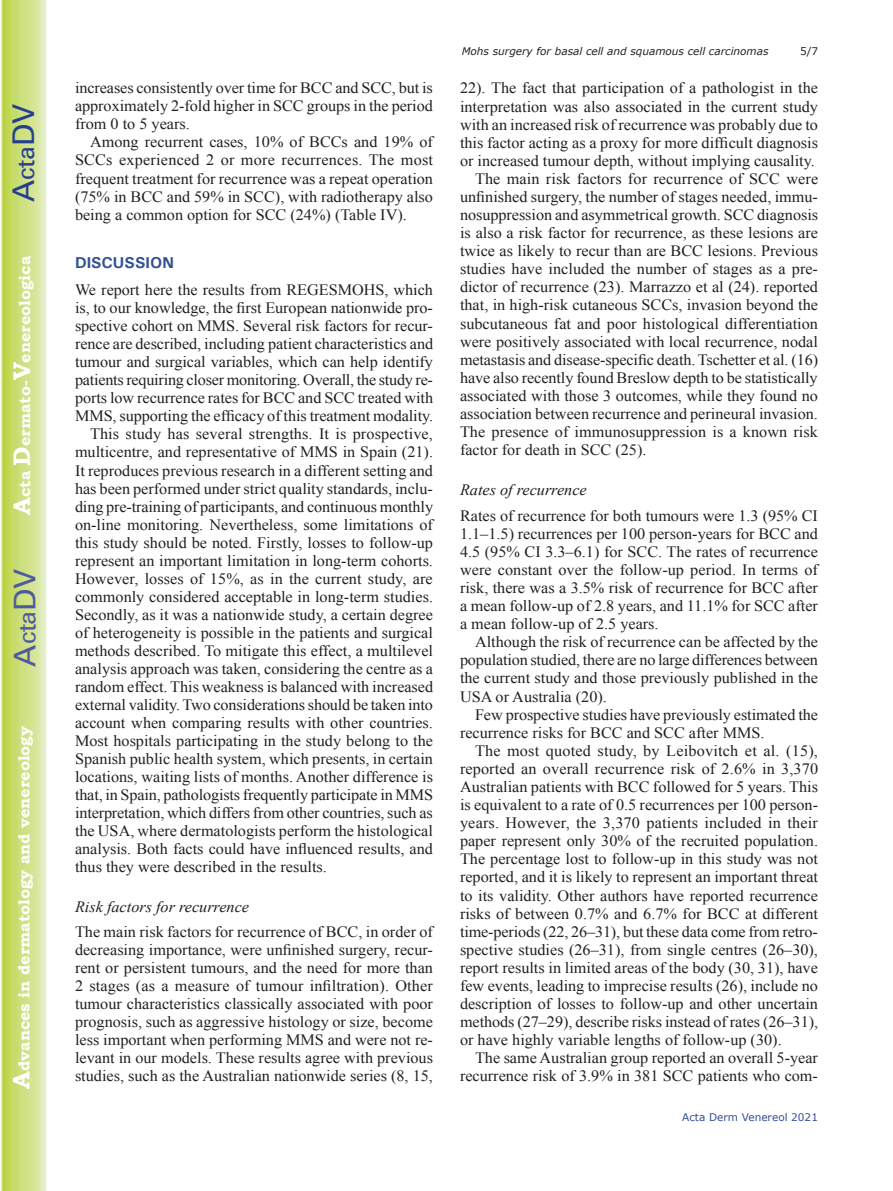
<style>
.page{position:relative;width:893px;height:1191px;background:#fff}
.page>*{position:absolute;margin:0;border:0;box-sizing:border-box;transform-origin:0 0}
.t1{font:30px "Univers";color:#4d5a9e}
.t2{font:30px "Univers";color:#253f8e}
.t3{font:15.75px/18.1px "Times New Roman";color:#231f20;text-align:justify}
.t4{font:700 15.75px "Bookman Old Style";color:#fff}
.t5{font:italic 15.75px "Times New Roman";color:#231f20}
.t6{font:700 15.75px "Univers";color:#324f95}
.t7{font:italic 10.5px "Verdana";color:#231f20}
.t8{font:10.5px "Verdana";color:#324f95}
.t9{font:10.5px "Verdana";color:#231f20}
.s1{font-size:24px}
</style>
<div class="page">
<svg style="left:1px;top:0;width:45px;height:1191px;background:#cfe084"></svg>
<h1 class="t2" style="left:6px;top:202px;width:100px;rotate:-90deg">A<span class="s1">cta</span>DV</h1>
<p class="t4" style="left:15px;top:515px;width:260px;rotate:-90deg"><span class="s1">A</span>cta <span class="s1">D</span>ermato-<span class="s1">V</span>enereologica</p>
<h1 class="t1" style="left:7px;top:666px;width:100px;rotate:-90deg">A<span class="s1">cta</span>DV</h1>
<p class="t4" style="left:15px;top:1088px;width:364px;rotate:-90deg"><span class="s1">A</span>dvances in dermatology and venereology</p>
<p class="t3" style="left:75px;top:79px;width:359px">increases consistently over time for BCC and SCC, but is approximately 2-fold higher in SCC groups in the period from 0 to 5 years.</p>
<p class="t3" style="left:75px;top:133px;width:360px;text-indent:15px">Among recurrent cases, 10% of BCCs and 19% of SCCs experienced 2 or more recurrences. The most frequent treatment for recurrence was a repeat operation (75% in BCC and 59% in SCC), with radiotherapy also being a common option for SCC (24%) (Table IV).</p>
<p class="t6" style="left:75px;top:253px;width:100px">DISCUSSION</p>
<p class="t3" style="left:75px;top:281px;width:359px">We report here the results from REGESMOHS, which</p>
<p class="t3" style="left:75px;top:299px;width:359px">is, to our knowledge, the first European nationwide pro-</p>
<p class="t3" style="left:75px;top:317px;width:359px">spective cohort on MMS. Several risk factors for recur-</p>
<p class="t3" style="left:75px;top:335px;width:360px">rence are described, including patient characteristics and</p>
<p class="t3" style="left:75px;top:353px;width:359px">tumour and surgical variables, which can help identify</p>
<p class="t3" style="left:75px;top:371px;width:359px">patients requiring closer monitoring. Overall, the study re-</p>
<p class="t3" style="left:75px;top:389px;width:360px">ports low recurrence rates for BCC and SCC treated with</p>
<p class="t3" style="left:75px;top:407px;width:360px">MMS, supporting the efficacy of this treatment modality.</p>
<p class="t3" style="left:90px;top:425px;width:344px">This study has several strengths. It is prospective,</p>
<p class="t3" style="left:75px;top:443px;width:360px">multicentre, and representative of MMS in Spain (21).</p>
<p class="t3" style="left:75px;top:461px;width:359px">It reproduces previous research in a different setting and</p>
<p class="t3" style="left:75px;top:479px;width:359px">has been performed under strict quality standards, inclu-</p>
<p class="t3" style="left:75px;top:497px;width:360px">ding pre-training of participants, and continuous monthly</p>
<p class="t3" style="left:75px;top:515px;width:360px">on-line monitoring. Nevertheless, some limitations of</p>
<p class="t3" style="left:75px;top:533px;width:359px">this study should be noted. Firstly, losses to follow-up</p>
<p class="t3" style="left:75px;top:551px;width:359px">represent an important limitation in long-term cohorts.</p>
<p class="t3" style="left:75px;top:569px;width:359px">However, losses of 15%, as in the current study, are</p>
<p class="t3" style="left:75px;top:587px;width:360px">commonly considered acceptable in long-term studies.</p>
<p class="t3" style="left:75px;top:605px;width:360px">Secondly, as it was a nationwide study, a certain degree</p>
<p class="t3" style="left:75px;top:623px;width:359px">of heterogeneity is possible in the patients and surgical</p>
<p class="t3" style="left:75px;top:641px;width:360px">methods described. To mitigate this effect, a multilevel</p>
<p class="t3" style="left:75px;top:659px;width:359px">analysis approach was taken, considering the centre as a</p>
<p class="t3" style="left:75px;top:677px;width:360px">random effect. This weakness is balanced with increased</p>
<p class="t3" style="left:75px;top:695px;width:359px">external validity. Two considerations should be taken into</p>
<p class="t3" style="left:75px;top:713px;width:359px">account when comparing results with other countries.</p>
<p class="t3" style="left:75px;top:731px;width:359px">Most hospitals participating in the study belong to the</p>
<p class="t3" style="left:75px;top:749px;width:359px">Spanish public health system, which presents, in certain</p>
<p class="t3" style="left:75px;top:767px;width:360px">locations, waiting lists of months. Another difference is</p>
<p class="t3" style="left:75px;top:785px;width:360px">that, in Spain, pathologists frequently participate in MMS</p>
<p class="t3" style="left:75px;top:803px;width:359px">interpretation, which differs from other countries, such as</p>
<p class="t3" style="left:75px;top:821px;width:359px">the USA, where dermatologists perform the histological</p>
<p class="t3" style="left:75px;top:839px;width:359px">analysis. Both facts could have influenced results, and</p>
<p class="t3" style="left:75px;top:857px;width:253px">thus they were described in the results.</p>
<p class="t5" style="left:75px;top:895px;width:176px">Risk factors for recurrence</p>
<p class="t3" style="left:75px;top:922px;width:360px">The main risk factors for recurrence of BCC, in order of decreasing importance, were unfinished surgery, recur&shy;rent or persistent tumours, and the need for more than 2 stages (as a measure of tumour infiltration). Other tumour characteristics classically associated with poor prognosis, such as aggressive histology or size, become less important when performing MMS and were not re&shy;levant in our models. These results agree with previous studies, such as the Australian nationwide series (8, 15,</p>
<p class="t7" style="left:462px;top:44px;width:308px">Mohs surgery for basal cell and squamous cell carcinomas</p>
<p class="t9" style="left:800px;top:44px;width:20px">5/7</p>
<p class="t3" style="left:460px;top:79px;width:360px">22). The fact that participation of a pathologist in the</p>
<p class="t3" style="left:460px;top:97px;width:360px">interpretation was also associated in the current study</p>
<p class="t3" style="left:460px;top:115px;width:360px">with an increased risk of recurrence was probably due to</p>
<p class="t3" style="left:460px;top:133px;width:359px">this factor acting as a proxy for more difficult diagnosis</p>
<p class="t3" style="left:460px;top:151px;width:356px">or increased tumour depth, without implying causality.</p>
<p class="t3" style="left:475px;top:169px;width:345px">The main risk factors for recurrence of SCC were</p>
<p class="t3" style="left:460px;top:187px;width:359px">unfinished surgery, the number of stages needed, immu-</p>
<p class="t3" style="left:460px;top:205px;width:360px">nosuppression and asymmetrical growth. SCC diagnosis</p>
<p class="t3" style="left:460px;top:223px;width:359px">is also a risk factor for recurrence, as these lesions are</p>
<p class="t3" style="left:460px;top:242px;width:359px">twice as likely to recur than are BCC lesions. Previous</p>
<p class="t3" style="left:460px;top:260px;width:359px">studies have included the number of stages as a pre-</p>
<p class="t3" style="left:460px;top:278px;width:360px">dictor of recurrence (23). Marrazzo et al (24). reported</p>
<p class="t3" style="left:460px;top:296px;width:360px">that, in high-risk cutaneous SCCs, invasion beyond the</p>
<p class="t3" style="left:460px;top:314px;width:360px">subcutaneous fat and poor histological differentiation</p>
<p class="t3" style="left:460px;top:332px;width:359px">were positively associated with local recurrence, nodal</p>
<p class="t3" style="left:460px;top:350px;width:360px">metastasis and disease-specific death. Tschetter et al. (16)</p>
<p class="t3" style="left:460px;top:368px;width:359px">have also recently found Breslow depth to be statistically</p>
<p class="t3" style="left:460px;top:386px;width:359px">associated with those 3 outcomes, while they found no</p>
<p class="t3" style="left:460px;top:404px;width:360px">association between recurrence and perineural invasion.</p>
<p class="t3" style="left:460px;top:422px;width:359px">The presence of immunosuppression is a known risk</p>
<p class="t3" style="left:460px;top:440px;width:188px">factor for death in SCC (25).</p>
<p class="t5" style="left:460px;top:479px;width:128px">Rates of recurrence</p>
<p class="t3" style="left:460px;top:506px;width:360px">Rates of recurrence for both tumours were 1.3 (95% CI 1.1–1.5) recurrences per 100 person-years for BCC and 4.5 (95% CI 3.3–6.1) for SCC. The rates of recurrence were constant over the follow-up period. In terms of risk, there was a 3.5% risk of recurrence for BCC after a mean follow-up of 2.8 years, and 11.1% for SCC after a mean follow-up of 2.5 years.</p>
<p class="t3" style="left:460px;top:632px;width:360px;text-indent:15px">Although the risk of recurrence can be affected by the population studied, there are no large differences between the current study and those previously published in the USA or Australia (20).</p>
<p class="t3" style="left:460px;top:705px;width:359px;text-indent:15px">Few prospective studies have previously estimated the recurrence risks for BCC and SCC after MMS.</p>
<p class="t3" style="left:460px;top:741px;width:360px;text-indent:15px">The most quoted study, by Leibovitch et al. (15), reported an overall recurrence risk of 2.6% in 3,370<br>Australian patients with BCC followed for 5 years. This is equivalent to a rate of 0.5 recurrences per 100 person&shy;years. However, the 3,370 patients included in their paper represent only 30% of the recruited population.<br>The percentage lost to follow-up in this study was not reported, and it is likely to represent an important threat to its validity. Other authors have reported recurrence risks of between 0.7% and 6.7% for BCC at different time-periods (22, 26–31), but these data come from retro&shy;spective studies (26–31), from single centres (26–30), report results in limited areas of the body (30, 31), have few events, leading to imprecise results (26), include no description of losses to follow-up and other uncertain methods (27–29), describe risks instead of rates (26–31), or have highly variable lengths of follow-up (30).</p>
<p class="t3" style="left:460px;top:1048px;width:360px;text-align:right">The same Australian group reported an overall 5-year recurrence risk of 3.9% in 381 SCC patients who com-</p>
<p class="t8" style="left:682px;top:1110px;width:137px">Acta Derm Venereol 2021</p>
</div>
